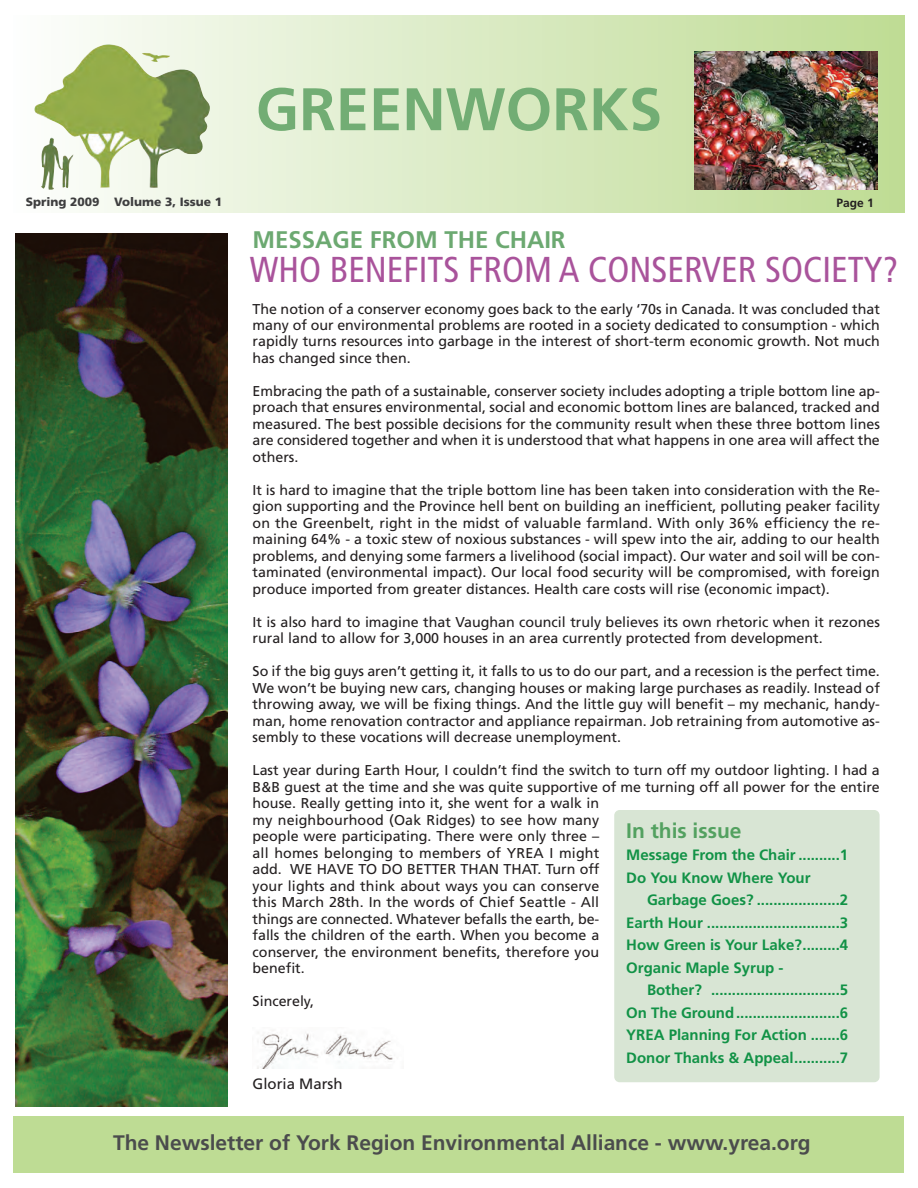
<style>
.page{position:relative;width:918px;height:1188px;background:#fff}
.page>*{position:absolute;margin:0;border:0;box-sizing:border-box;transform-origin:0 0}
.t1{font:700 60px "Frutiger";color:#72ad74}
.t2{font:condensed 36px "Frutiger";color:#a9539b}
.t3{font:700 24px "Frutiger";color:#6ca971}
.t4{font:700 21px "Frutiger";color:#4b4c4d}
.t5{font:700 21px "Frutiger";color:#53a160}
.t6{font:700 15px/22.5px "Frutiger";color:#119246;text-align:justify}
.t7{font:15px "Frutiger";color:#231f20}
.t8{font:14.25px/16.5px "Frutiger";color:#231f20;text-align:justify}
.t9{font:900 12px "Frutiger";color:#3e3e3f}
.t10{font:700 12px "Frutiger";color:#231f20}
</style>
<div class="page">
<div style="left:14px;top:16px;width:890px;height:196px;background:linear-gradient(to right,#fcfdfb,#bedb93)"></div>
<img style="left:34px;top:44px;width:176px;height:146px">
<img style="left:694px;top:51px;width:184px;height:139px">
<div style="left:14px;top:1116px;width:890px;height:57px;background:#bedc94"></div>
<img style="left:15px;top:233px;width:213px;height:874px">
<div style="left:614px;top:810px;width:266px;height:272px;background:#d8e5d4;border-radius:5px"></div>
<img style="left:257px;top:1032px;width:136px;height:37px">
<h1 class="t1" style="left:256px;top:85px;width:408px">GREENWORKS</h1>
<p class="t9" style="left:26px;top:196px;width:198px">Spring 2009 Volume 3, Issue 1</p>
<p class="t10" style="left:837px;top:198px;width:39px">Page 1</p>
<h3 class="t3" style="left:253px;top:230px;width:315px">MESSAGE FROM THE CHAIR</h3>
<h2 class="t2" style="left:250px;top:255px;width:650px">WHO BENEFITS FROM A CONSERVER SOCIETY?</h2>
<p class="t8" style="left:253px;top:301px;width:629px">The notion of a conserver economy goes back to the early ‘70s in Canada. It was concluded that many of our environmental problems are rooted in a society dedicated to consumption - which rapidly turns resources into garbage in the interest of short-term economic growth. Not much has changed since then.</p>
<p class="t8" style="left:253px;top:384px;width:629px">Embracing the path of a sustainable, conserver society includes adopting a triple bottom line ap&shy;proach that ensures environmental, social and economic bottom lines are balanced, tracked and measured. The best possible decisions for the community result when these three bottom lines are considered together and when it is understood that what happens in one area will affect the others.</p>
<p class="t8" style="left:253px;top:483px;width:629px">It is hard to imagine that the triple bottom line has been taken into consideration with the Re&shy;gion supporting and the Province hell bent on building an inefficient, polluting peaker facility on the Greenbelt, right in the midst of valuable farmland. With only 36% efficiency the re&shy;maining 64% - a toxic stew of noxious substances - will spew into the air, adding to our health problems, and denying some farmers a livelihood (social impact). Our water and soil will be con&shy;taminated (environmental impact). Our local food security will be compromised, with foreign produce imported from greater distances. Health care costs will rise (economic impact).</p>
<p class="t8" style="left:253px;top:615px;width:629px">It is also hard to imagine that Vaughan council truly believes its own rhetoric when it rezones rural land to allow for 3,000 houses in an area currently protected from development.</p>
<p class="t8" style="left:253px;top:664px;width:629px">So if the big guys aren’t getting it, it falls to us to do our part, and a recession is the perfect time.<br>We won’t be buying new cars, changing houses or making large purchases as readily. Instead of throwing away, we will be fixing things. And the little guy will benefit – my mechanic, handy&shy;man, home renovation contractor and appliance repairman. Job retraining from automotive as&shy;sembly to these vocations will decrease unemployment.</p>
<p class="t8" style="left:253px;top:763px;width:629px;text-align:left">Last year during Earth Hour, I couldn’t find the switch to turn off my outdoor lighting. I had a B&amp;B guest at the time and she was quite supportive of me turning off all power for the entire house. Really getting into it, she went for a walk in<br>my neighbourhood (Oak Ridges) to see how many<br>people were participating. There were only three –<br>all homes belonging to members of YREA I might<br>add. WE HAVE TO DO BETTER THAN THAT. Turn off<br>your lights and think about ways you can conserve<br>this March 28th. In the words of Chief Seattle - All<br>things are connected. Whatever befalls the earth, be-<br>falls the children of the earth. When you become a<br>conserver, the environment benefits, therefore you<br>benefit.</p>
<p class="t8" style="left:253px;top:994px;width:63px">Sincerely,</p>
<h3 class="t5" style="left:626px;top:822px;width:117px">In this issue</h3>
<p class="t6" style="left:626px;top:845px;width:224px">Message From the Chair ..........1<br>Do You Know Where Your</p>
<p class="t6" style="left:626px;top:890px;width:224px;text-indent:21px">Garbage Goes? ....................2<br>Earth Hour ................................3<br>How Green is Your Lake?.........4<br>Organic Maple Syrup -</p>
<p class="t6" style="left:626px;top:980px;width:224px;text-indent:21px">Bother? ...............................5<br>On The Ground.........................6<br>YREA Planning For Action .......6<br>Donor Thanks &amp; Appeal...........7</p>
<p class="t7" style="left:253px;top:1078px;width:91px">Gloria Marsh</p>
<h3 class="t4" style="left:113px;top:1134px;width:699px">The Newsletter of York Region Environmental Alliance - www.yrea.org</h3>
</div>
